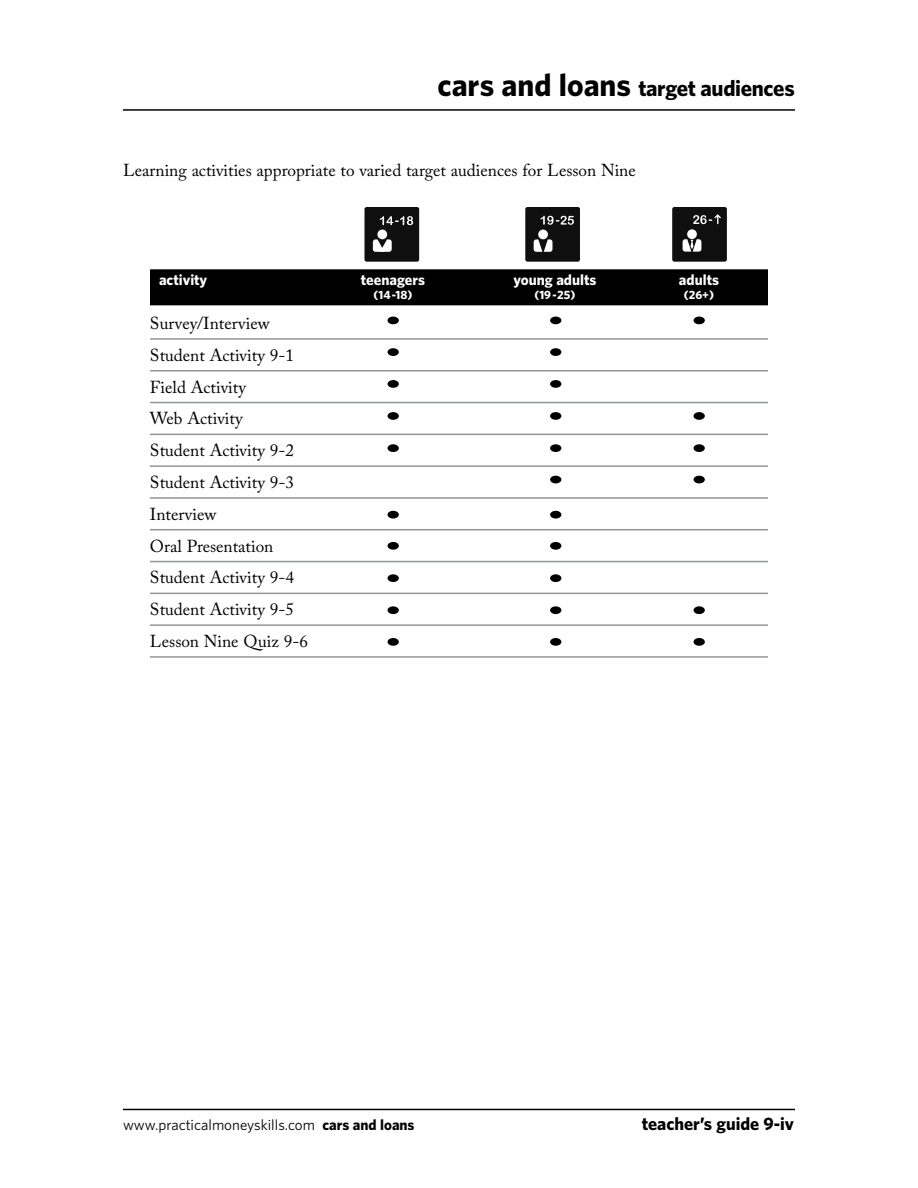
<style>
.page{position:relative;width:918px;height:1188px;background:#fff}
.page>*{position:absolute;margin:0;border:0;box-sizing:border-box;transform-origin:0 0}
.t1{font:700 22.5px "Whitney";letter-spacing:-.015em;color:#000}
.t2{font:700 18px "Whitney";color:#000}
.t3{font:17.25px/31.8px "Adobe Caslon Pro";color:#000}
.t4{font:15px "Whitney";color:#000}
.t5{font:700 15px "Whitney";color:#fff}
.t6{font:700 12px "Whitney";color:#fff}
.s1{font-size:31.5px}
.s2{font-weight:700}
</style>
<div class="page">
<hr style="left:123px;top:109px;width:672px;height:2px;background:#000">
<hr style="left:123px;top:1109px;width:672px;height:1px;background:#000">
<div style="left:150px;top:269px;width:618px;height:36px;background:#000"></div>
<hr style="left:150px;top:338px;width:618px;height:2px;background:#939598">
<hr style="left:150px;top:370px;width:618px;height:2px;background:#939598">
<hr style="left:150px;top:402px;width:618px;height:1px;background:#939598">
<hr style="left:150px;top:434px;width:618px;height:1px;background:#939598">
<hr style="left:150px;top:465px;width:618px;height:2px;background:#939598">
<hr style="left:150px;top:497px;width:618px;height:2px;background:#939598">
<hr style="left:150px;top:529px;width:618px;height:2px;background:#939598">
<hr style="left:150px;top:561px;width:618px;height:1px;background:#939598">
<hr style="left:150px;top:593px;width:618px;height:1px;background:#939598">
<hr style="left:150px;top:624px;width:618px;height:2px;background:#939598">
<hr style="left:150px;top:656px;width:618px;height:2px;background:#939598">
<div style="left:694px;top:317px;width:11px;height:7px;background:#000;border-radius:50%"></div>
<div style="left:694px;top:412px;width:11px;height:8px;background:#000;border-radius:50%"></div>
<div style="left:694px;top:444px;width:11px;height:8px;background:#000;border-radius:50%"></div>
<div style="left:694px;top:476px;width:11px;height:7px;background:#000;border-radius:50%"></div>
<div style="left:694px;top:606px;width:11px;height:8px;background:#000;border-radius:50%"></div>
<div style="left:694px;top:638px;width:11px;height:8px;background:#000;border-radius:50%"></div>
<div style="left:388px;top:317px;width:11px;height:7px;background:#000;border-radius:50%"></div>
<div style="left:550px;top:317px;width:11px;height:7px;background:#000;border-radius:50%"></div>
<div style="left:388px;top:348px;width:11px;height:8px;background:#000;border-radius:50%"></div>
<div style="left:550px;top:348px;width:11px;height:8px;background:#000;border-radius:50%"></div>
<div style="left:388px;top:380px;width:11px;height:8px;background:#000;border-radius:50%"></div>
<div style="left:550px;top:380px;width:11px;height:8px;background:#000;border-radius:50%"></div>
<div style="left:388px;top:412px;width:11px;height:8px;background:#000;border-radius:50%"></div>
<div style="left:550px;top:412px;width:11px;height:8px;background:#000;border-radius:50%"></div>
<div style="left:388px;top:444px;width:11px;height:8px;background:#000;border-radius:50%"></div>
<div style="left:550px;top:444px;width:11px;height:8px;background:#000;border-radius:50%"></div>
<div style="left:550px;top:476px;width:11px;height:7px;background:#000;border-radius:50%"></div>
<div style="left:388px;top:511px;width:11px;height:8px;background:#000;border-radius:50%"></div>
<div style="left:550px;top:511px;width:11px;height:8px;background:#000;border-radius:50%"></div>
<div style="left:388px;top:542px;width:11px;height:8px;background:#000;border-radius:50%"></div>
<div style="left:550px;top:542px;width:11px;height:8px;background:#000;border-radius:50%"></div>
<div style="left:388px;top:574px;width:11px;height:8px;background:#000;border-radius:50%"></div>
<div style="left:550px;top:574px;width:11px;height:8px;background:#000;border-radius:50%"></div>
<div style="left:388px;top:606px;width:11px;height:8px;background:#000;border-radius:50%"></div>
<div style="left:550px;top:606px;width:11px;height:8px;background:#000;border-radius:50%"></div>
<div style="left:388px;top:638px;width:11px;height:8px;background:#000;border-radius:50%"></div>
<div style="left:550px;top:638px;width:11px;height:8px;background:#000;border-radius:50%"></div>
<div style="left:365px;top:207px;width:54px;height:55px;background:#0f0f0f;border-radius:2px"></div>
<svg style="left:373px;top:239px;width:19px;height:13px"></svg>
<div style="left:377px;top:230px;width:10px;height:9px;background:#fff;border-radius:50%"></div>
<svg style="left:380px;top:216px;width:33px;height:9px"></svg>
<div style="left:525px;top:207px;width:55px;height:55px;background:#0f0f0f;border-radius:2px"></div>
<svg style="left:534px;top:239px;width:18px;height:13px"></svg>
<div style="left:538px;top:230px;width:10px;height:9px;background:#fff;border-radius:50%"></div>
<svg style="left:540px;top:216px;width:34px;height:9px"></svg>
<div style="left:672px;top:207px;width:55px;height:55px;background:#0f0f0f;border-radius:2px"></div>
<div style="left:687px;top:229px;width:10px;height:10px;background:#fff;border-radius:50%"></div>
<svg style="left:693px;top:214px;width:28px;height:10px"></svg>
<svg style="left:683px;top:239px;width:18px;height:13px"></svg>
<h1 class="t1" style="left:437px;top:73px;width:359px"><span class="s1">cars and loans</span> target audiences</h1>
<p class="t3" style="left:123px;top:154px;width:514px">Learning activities appropriate to varied target audiences for Lesson Nine</p>
<p class="t5" style="left:159px;top:269px;width:50px">activity</p>
<p class="t5" style="left:361px;top:269px;width:66px">teenagers</p>
<p class="t5" style="left:514px;top:269px;width:84px">young adults</p>
<p class="t5" style="left:679px;top:269px;width:42px">adults</p>
<p class="t6" style="left:374px;top:287px;width:40px">(14-18)</p>
<p class="t6" style="left:535px;top:287px;width:42px">(19-25)</p>
<p class="t6" style="left:684px;top:287px;width:32px">(26+)</p>
<p class="t3" style="left:150px;top:307px;width:159px">Survey/Interview<br>Student Activity 9-1<br>Field Activity<br>Web Activity<br>Student Activity 9-2<br>Student Activity 9-3<br>Interview<br>Oral Presentation<br>Student Activity 9-4<br>Student Activity 9-5<br>Lesson Nine Quiz 9-6</p>
<p class="t4" style="left:123px;top:1115px;width:293px">www.practicalmoneyskills.com <span class="s2">cars and loans</span></p>
<p class="t2" style="left:642px;top:1112px;width:154px">teacher’s guide 9-iv</p>
</div>
